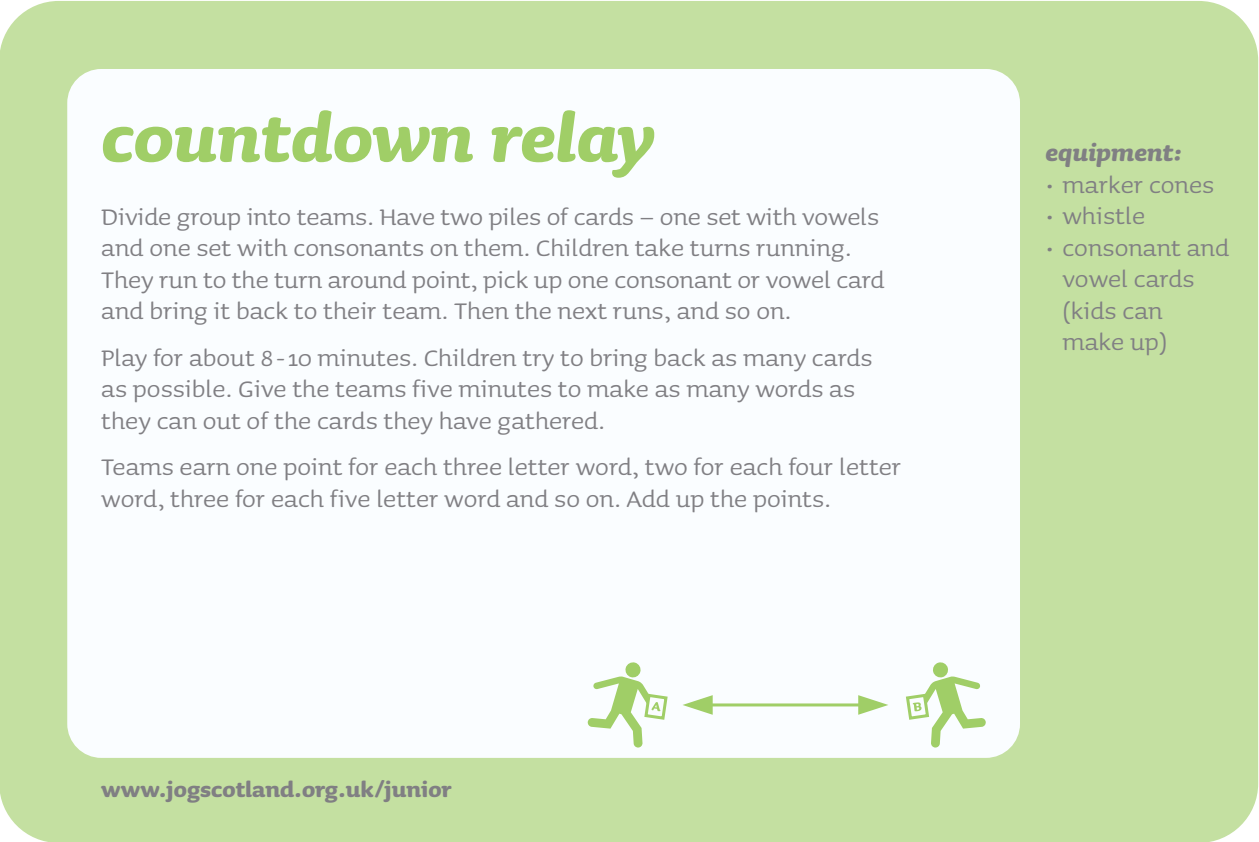
<style>
.page{position:relative;width:1259px;height:842px;background:#fff}
.page>*{position:absolute;margin:0;border:0;box-sizing:border-box;transform-origin:0 0}
.t1{font:italic 700 84px "Sauna";color:#a0ce67}
.t2{font:30px/31.5px "Sauna";color:#807f83}
.t3{font:italic 700 30px "Sauna";color:#807f83}
.t4{font:700 27px "Sauna";color:#807f83}
</style>
<div class="page">
<div style="left:0;top:1px;width:1258px;height:841px;background:#c4e0a1;border-radius:60px"></div>
<div style="left:67px;top:69px;width:953px;height:689px;background:#fafdff;border-radius:34px"></div>
<svg style="left:858px;top:695px;width:30px;height:20px"></svg>
<svg style="left:683px;top:695px;width:29px;height:20px"></svg>
<hr style="left:705px;top:703px;width:160px;height:3px;background:#a0ce67">
<svg style="left:588px;top:662px;width:80px;height:85px"></svg>
<svg style="left:906px;top:662px;width:79px;height:85px"></svg>
<h1 class="t1" style="left:101px;top:110px;width:555px">countdown relay</h1>
<p class="t2" style="left:101px;top:199px;width:785px">Divide group into teams. Have two piles of cards – one set with vowels and one set with consonants on them. Children take turns running.<br>They run to the turn around point, pick up one consonant or vowel card and bring it back to their team. Then the next runs, and so on.</p>
<p class="t2" style="left:101px;top:340px;width:773px">Play for about 8-10 minutes. Children try to bring back as many cards as possible. Give the teams five minutes to make as many words as they can out of the cards they have gathered.</p>
<p class="t2" style="left:101px;top:449px;width:801px">Teams earn one point for each three letter word, two for each four letter word, three for each five letter word and so on. Add up the points.</p>
<p class="t4" style="left:101px;top:780px;width:352px">www.jogscotland.org.uk/junior</p>
<p class="t3" style="left:1045px;top:143px;width:138px">equipment:</p>
<p class="t2" style="left:1045px;top:166px;width:170px">• marker cones</p>
<p class="t2" style="left:1045px;top:198px;width:101px">• whistle</p>
<p class="t2" style="left:1062px;top:229px;width:168px;text-indent:-17px">• consonant and vowel cards (kids can make up)</p>
</div>
